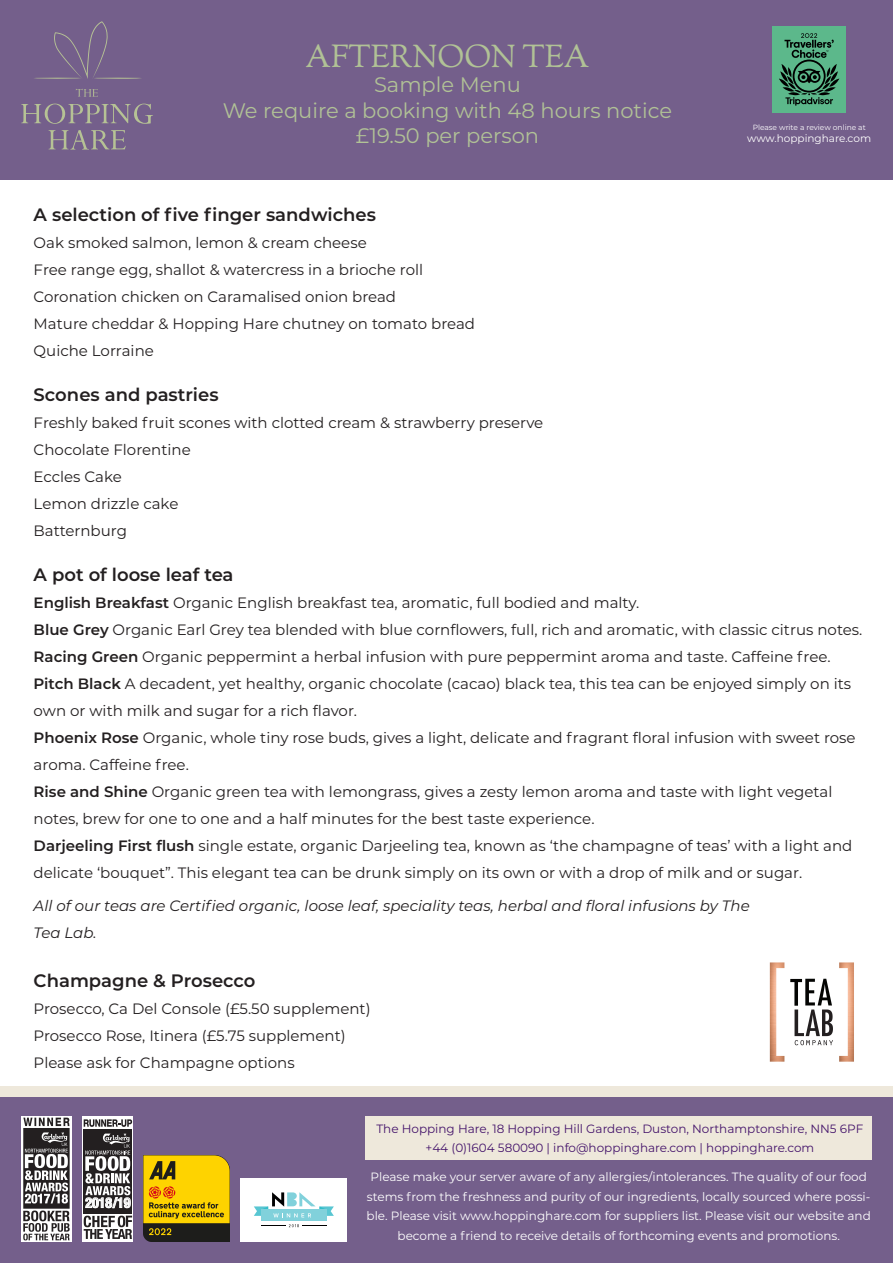
<style>
.page{position:relative;width:893px;height:1263px;background:#fff}
.page>*{position:absolute;margin:0;border:0;box-sizing:border-box;transform-origin:0 0}
.t1{font:31.5px "Sorts Mill Goudy";color:#b1c296}
.t2{font:21px "Montserrat";color:#b1c296}
.t3{font:600 18px "Montserrat";color:#231f20}
.t4{font:15px/27px "Montserrat";color:#231f20}
.t5{font:italic 15px "Montserrat";color:#231f20}
.t6{font:700 condensed 13.8px "Helvetica Neue";color:#fff}
.t7{font:12px/19.5px "Montserrat";color:#fff;text-align:center}
.t8{font:12px "Montserrat";color:#44146b}
.t9{font:10.5px "Montserrat";color:#fff}
.t10{font:7.5px "Montserrat";color:#fff}
.s1{font-weight:600}
</style>
<div class="page">
<div style="left:0;top:1086px;width:893px;height:11px;background:#eee8db"></div>
<div style="left:0;top:1097px;width:893px;height:166px;background:#745f8b"></div>
<div style="left:366px;top:1116px;width:506px;height:44px;background:#eee8db"></div>
<img style="left:21px;top:1116px;width:51px;height:125px">
<div style="left:83px;top:1116px;width:50px;height:125px;background:#fff"></div>
<div style="left:83px;top:1118px;width:50px;height:122px;background:linear-gradient(to right,#fff,#fff)"></div>
<div style="left:84px;top:1129px;width:48px;height:84px;background:#231f20"></div>
<svg style="left:85px;top:1133px;width:45px;height:62px"></svg>
<svg style="left:84px;top:1216px;width:48px;height:23px"></svg>
<svg style="left:84px;top:1119px;width:48px;height:8px"></svg>
<div style="left:241px;top:1178px;width:106px;height:64px;background:#fff"></div>
<svg style="left:254px;top:1192px;width:80px;height:35px"></svg>
<img style="left:143px;top:1155px;width:87px;height:87px">
<div style="left:1px;top:0;width:892px;height:180px;background:#745f8b"></div>
<svg style="left:34px;top:21px;width:107px;height:58px"></svg>
<svg style="left:21px;top:104px;width:132px;height:20px"></svg>
<svg style="left:49px;top:130px;width:77px;height:20px"></svg>
<svg style="left:76px;top:89px;width:22px;height:8px"></svg>
<svg style="left:772px;top:26px;width:74px;height:87px;background:#4a9571"></svg>
<svg style="left:784px;top:33px;width:50px;height:18px"></svg>
<img style="left:769px;top:962px;width:85px;height:100px">
<p class="t1" style="left:305px;top:37px;width:285px">AFTERNOON TEA</p>
<p class="t2" style="left:374px;top:70px;width:148px">Sample Menu</p>
<p class="t2" style="left:223px;top:96px;width:451px">We require a booking with 48 hours notice</p>
<p class="t2" style="left:356px;top:121px;width:185px">£19.50 per person</p>
<p class="t10" style="left:753px;top:122px;width:115px">Please write a review online at</p>
<p class="t9" style="left:747px;top:132px;width:125px">www.hoppinghare.com</p>
<p class="t3" style="left:34px;top:202px;width:344px">A selection of five finger sandwiches</p>
<p class="t4" style="left:34px;top:228px;width:335px">Oak smoked salmon, lemon &amp; cream cheese</p>
<p class="t4" style="left:34px;top:255px;width:391px">Free range egg, shallot &amp; watercress in a brioche roll</p>
<p class="t4" style="left:34px;top:282px;width:364px">Coronation chicken on Caramalised onion bread</p>
<p class="t4" style="left:34px;top:309px;width:443px">Mature cheddar &amp; Hopping Hare chutney on tomato bread</p>
<p class="t4" style="left:34px;top:336px;width:122px">Quiche Lorraine</p>
<p class="t3" style="left:34px;top:382px;width:186px">Scones and pastries</p>
<p class="t4" style="left:34px;top:408px;width:511px">Freshly baked fruit scones with clotted cream &amp; strawberry preserve</p>
<p class="t4" style="left:34px;top:435px;width:159px">Chocolate Florentine</p>
<p class="t4" style="left:34px;top:462px;width:90px">Eccles Cake</p>
<p class="t4" style="left:34px;top:489px;width:146px">Lemon drizzle cake</p>
<p class="t4" style="left:34px;top:516px;width:95px">Batternburg</p>
<p class="t3" style="left:34px;top:562px;width:201px">A pot of loose leaf tea</p>
<p class="t4" style="left:34px;top:588px;width:607px"><span class="s1">English Breakfast</span> Organic English breakfast tea, aromatic, full bodied and malty.</p>
<p class="t4" style="left:34px;top:615px;width:830px"><span class="s1">Blue Grey</span> Organic Earl Grey tea blended with blue cornflowers, full, rich and aromatic, with classic citrus notes.</p>
<p class="t4" style="left:34px;top:642px;width:798px"><span class="s1">Racing Green</span> Organic peppermint a herbal infusion with pure peppermint aroma and taste. Caffeine free.</p>
<p class="t4" style="left:34px;top:669px;width:819px"><span class="s1">Pitch Black</span> A decadent, yet healthy, organic chocolate (cacao) black tea, this tea can be enjoyed simply on its own or with milk and sugar for a rich flavor.</p>
<p class="t4" style="left:34px;top:723px;width:823px"><span class="s1">Phoenix Rose</span> Organic, whole tiny rose buds, gives a light, delicate and fragrant floral infusion with sweet rose aroma. Caffeine free.</p>
<p class="t4" style="left:34px;top:777px;width:800px"><span class="s1">Rise and Shine</span> Organic green tea with lemongrass, gives a zesty lemon aroma and taste with light vegetal notes, brew for one to one and a half minutes for the best taste experience.</p>
<p class="t4" style="left:34px;top:831px;width:820px"><span class="s1">Darjeeling First flush</span> single estate, organic Darjeeling tea, known as ‘the champagne of teas’ with a light and delicate ‘bouquet”. This elegant tea can be drunk simply on its own or with a drop of milk and or sugar.</p>
<p class="t5" style="left:34px;top:895px;width:718px">All of our teas are Certified organic, loose leaf, speciality teas, herbal and floral infusions by The</p>
<p class="t5" style="left:34px;top:922px;width:64px">Tea Lab.</p>
<p class="t3" style="left:34px;top:968px;width:223px">Champagne &amp; Prosecco</p>
<p class="t4" style="left:34px;top:995px;width:338px">Prosecco, Ca Del Console (£5.50 supplement)</p>
<p class="t4" style="left:34px;top:1022px;width:314px">Prosecco Rose, Itinera (£5.75 supplement)</p>
<p class="t4" style="left:34px;top:1049px;width:263px">Please ask for Champagne options</p>
<p class="t6" style="left:85px;top:1191px;width:47px">2018/19</p>
<p class="t8" style="left:376px;top:1120px;width:488px">The Hopping Hare, 18 Hopping Hill Gardens, Duston, Northamptonshire, NN5 6PF</p>
<p class="t8" style="left:425px;top:1139px;width:390px">+44 (0)1604 580090 | info@hoppinghare.com | hoppinghare.com</p>
<p class="t7" style="left:367px;top:1166px;width:506px">Please make your server aware of any allergies/intolerances. The quality of our food stems from the freshness and purity of our ingredients, locally sourced where possi&shy;ble. Please visit www.hoppinghare.com for suppliers list. Please visit our website and become a friend to receive details of forthcoming events and promotions.</p>
</div>
